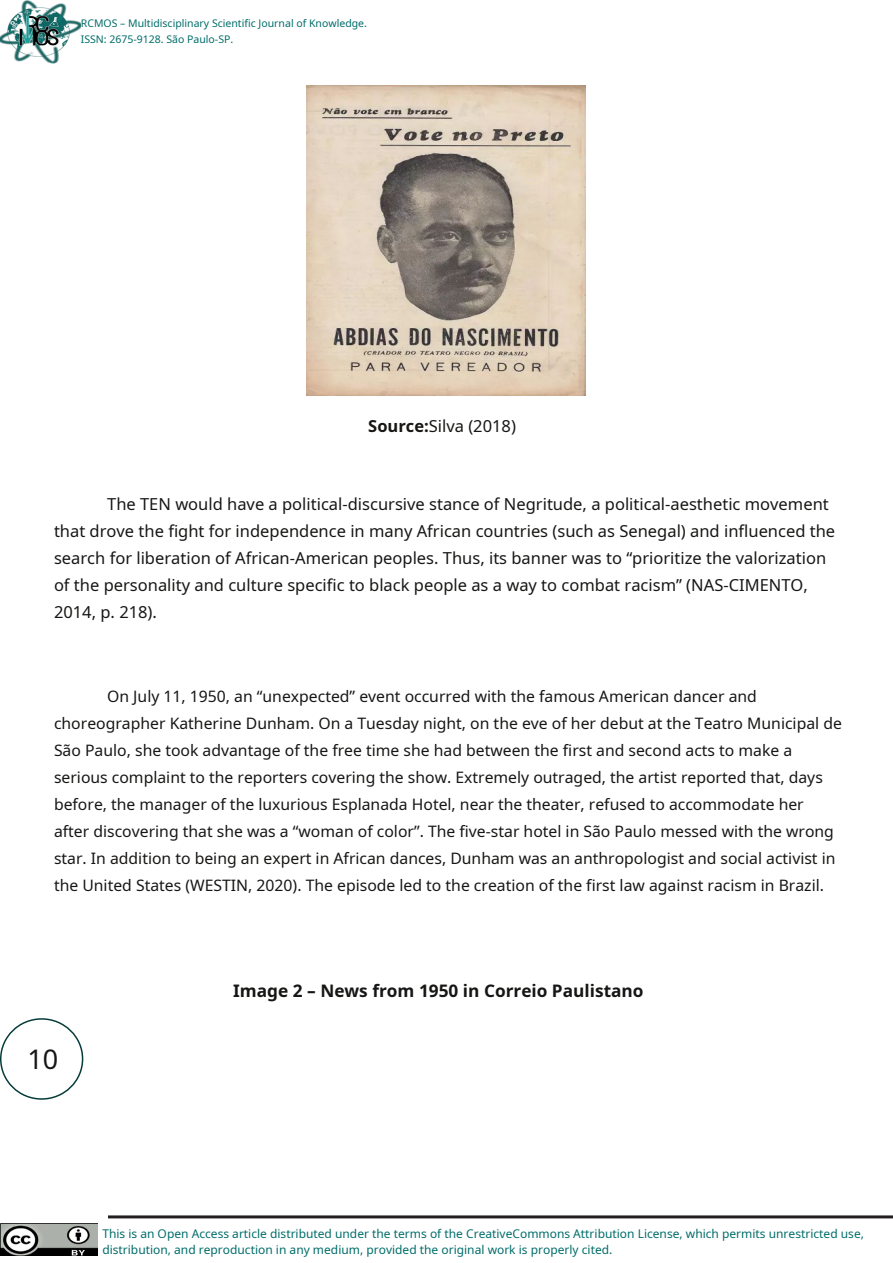
<style>
.page{position:relative;width:893px;height:1263px;background:#fff}
.page>*{position:absolute;margin:0;border:0;box-sizing:border-box;transform-origin:0 0}
.t1{font:27px "Noto Sans";color:#171615}
.t2{font:700 17.25px "Noto Sans";color:#171615}
.t3{font:16.5px/27px "Noto Sans";color:#171615}
.t4{font:15.75px/27px "Noto Sans";color:#171615}
.t5{font:12px/16.5px "Noto Sans";color:#006d6a}
.t6{font:10.5px/16.5px "Noto Sans";color:#006d6a}
.s1{font-weight:700}
</style>
<div class="page">
<img style="left:0;top:1224px;width:97px;height:32px">
<img style="left:0;top:0;width:81px;height:64px">
<div style="left:0;top:1018px;width:83px;height:82px;border:2px solid #053c3a;border-radius:50%"></div>
<hr style="left:108px;top:1215px;width:785px;height:3px;background:#231f20">
<img style="left:307px;top:86px;width:279px;height:309px">
<p class="t6" style="left:81px;top:14px;width:288px">RCMOS – Multidisciplinary Scientific Journal of Knowledge.<br>ISSN: 2675-9128. São Paulo-SP.</p>
<p class="t3" style="left:368px;top:412px;width:149px"><span class="s1">Source:</span>Silva (2018)</p>
<p class="t3" style="left:54px;top:490px;width:783px;text-indent:53px">The TEN would have a political-discursive stance of Negritude, a political-aesthetic movement that drove the fight for independence in many African countries (such as Senegal) and influenced the search for liberation of African-American peoples. Thus, its banner was to “prioritize the valorization of the personality and culture specific to black people as a way to combat racism” (NAS-CIMENTO, 2014, p. 218).</p>
<p class="t4" style="left:54px;top:683px;width:789px;text-indent:53px">On July 11, 1950, an “unexpected” event occurred with the famous American dancer and choreographer Katherine Dunham. On a Tuesday night, on the eve of her debut at the Teatro Municipal de São Paulo, she took advantage of the free time she had between the first and second acts to make a serious complaint to the reporters covering the show. Extremely outraged, the artist reported that, days before, the manager of the luxurious Esplanada Hotel, near the theater, refused to accommodate her after discovering that she was a “woman of color”. The five-star hotel in São Paulo messed with the wrong star. In addition to being an expert in African dances, Dunham was an anthropologist and social activist in the United States (WESTIN, 2020). The episode led to the creation of the first law against racism in Brazil.</p>
<h1 class="t1" style="left:27px;top:1040px;width:32px">10</h1>
<p class="t2" style="left:233px;top:978px;width:412px">Image 2 – News from 1950 in Correio Paulistano</p>
<p class="t5" style="left:102px;top:1225px;width:763px">This is an Open Access article distributed under the terms of the CreativeCommons Attribution License, which permits unrestricted use, distribution, and reproduction in any medium, provided the original work is properly cited.</p>
</div>
